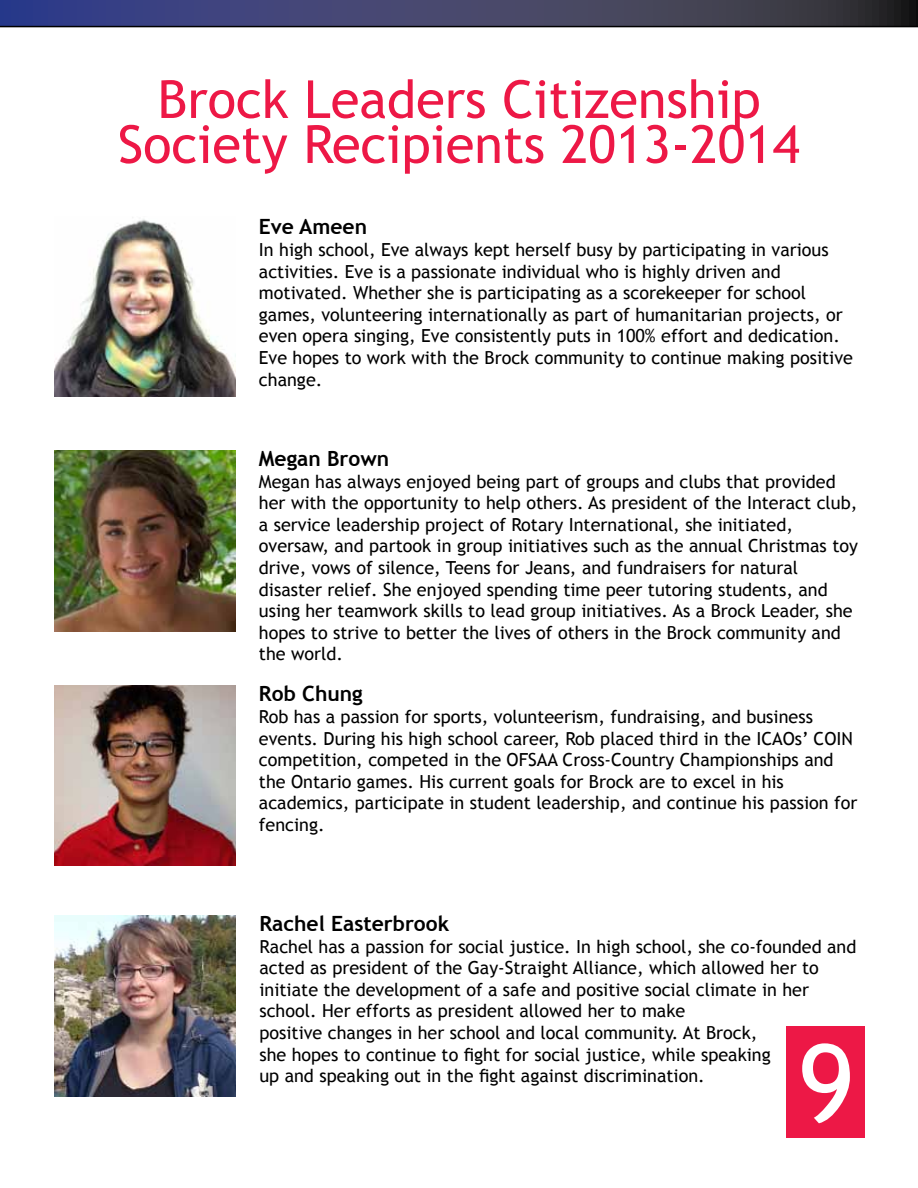
<style>
.page{position:relative;width:918px;height:1188px;background:#fff}
.page>*{position:absolute;margin:0;border:0;box-sizing:border-box;transform-origin:0 0}
.t1{font:108px "Trebuchet MS";color:#fff}
.t2{font:52.5px/45px "Trebuchet MS";color:#ed1846;text-align:center}
.t3{font:700 21px "Trebuchet MS";color:#000}
.t4{font:18px/21.6px "Trebuchet MS";color:#000}
</style>
<div class="page">
<svg style="left:0;top:0;width:918px;height:27px;background:#3b3d62"></svg>
<img style="left:54px;top:217px;width:181px;height:180px">
<img style="left:54px;top:451px;width:181px;height:180px">
<img style="left:54px;top:685px;width:181px;height:181px">
<img style="left:54px;top:915px;width:182px;height:181px">
<div style="left:786px;top:1026px;width:78px;height:111px;background:#ed1846"></div>
<h2 class="t2" style="left:118px;top:78px;width:684px">Brock Leaders Citizenship<br>Society Recipients 2013-2014</h2>
<p class="t3" style="left:259px;top:214px;width:110px">Eve Ameen</p>
<p class="t4" style="left:259px;top:239px;width:596px">In high school, Eve always kept herself busy by participating in various activities. Eve is a passionate individual who is highly driven and motivated. Whether she is participating as a scorekeeper for school games, volunteering internationally as part of humanitarian projects, or even opera singing, Eve consistently puts in 100% effort and dedication.<br>Eve hopes to work with the Brock community to continue making positive change.</p>
<p class="t3" style="left:259px;top:446px;width:132px">Megan Brown</p>
<p class="t4" style="left:259px;top:471px;width:601px">Megan has always enjoyed being part of groups and clubs that provided her with the opportunity to help others. As president of the Interact club, a service leadership project of Rotary International, she initiated, oversaw, and partook in group initiatives such as the annual Christmas toy drive, vows of silence, Teens for Jeans, and fundraisers for natural disaster relief. She enjoyed spending time peer tutoring students, and using her teamwork skills to lead group initiatives. As a Brock Leader, she hopes to strive to better the lives of others in the Brock community and the world.</p>
<p class="t3" style="left:259px;top:681px;width:105px">Rob Chung</p>
<p class="t4" style="left:259px;top:706px;width:600px">Rob has a passion for sports, volunteerism, fundraising, and business events. During his high school career, Rob placed third in the ICAOs’ COIN competition, competed in the OFSAA Cross-Country Championships and the Ontario games. His current goals for Brock are to excel in his academics, participate in student leadership, and continue his passion for fencing.</p>
<p class="t3" style="left:259px;top:910px;width:191px">Rachel Easterbrook</p>
<p class="t4" style="left:259px;top:936px;width:599px">Rachel has a passion for social justice. In high school, she co-founded and acted as president of the Gay-Straight Alliance, which allowed her to initiate the development of a safe and positive social climate in her school. Her efforts as president allowed her to make<br>positive changes in her school and local community. At Brock,<br>she hopes to continue to fight for social justice, while speaking<br>up and speaking out in the fight against discrimination.</p>
<h1 class="t1" style="left:798px;top:1020px;width:58px">9</h1>
</div>
